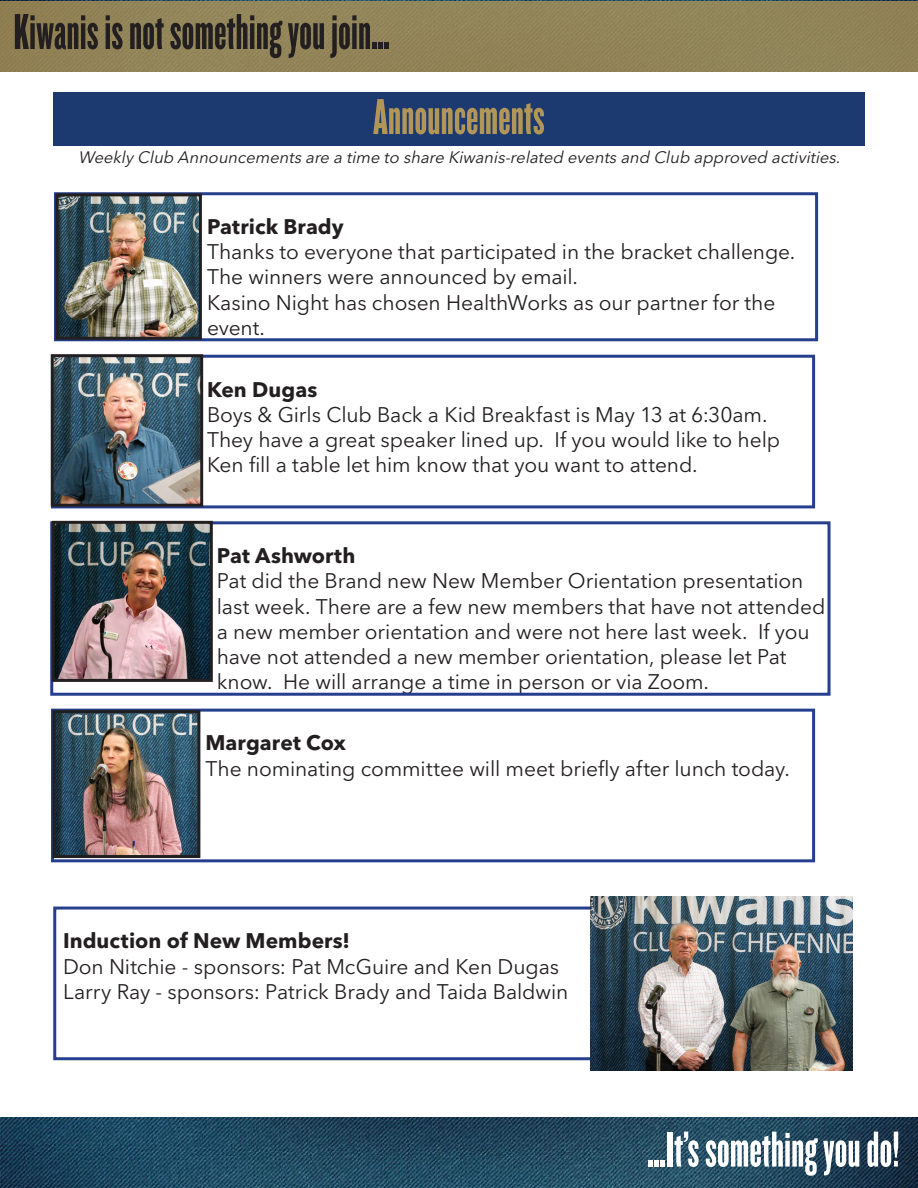
<style>
.page{position:relative;width:918px;height:1188px;background:#fff}
.page>*{position:absolute;margin:0;border:0;box-sizing:border-box;transform-origin:0 0}
.t1{font:52.5px "Knockout HTF67 Full Bantamwt";color:#231f20}
.t2{font:52.5px "Knockout HTF67 Full Bantamwt";color:#fff}
.t3{font:52.5px "Knockout HTF67 Full Bantamwt";color:#b29657}
.t4{font:21px/25.2px "Avenir Next LT Pro";letter-spacing:-.005em;color:#231f20}
.t5{font:700 21px "Avenir Next LT Pro";letter-spacing:.005em;color:#231f20}
.t6{font:italic 16.5px "Avenir Next LT Pro";color:#231f20}
.s1{font-weight:700}
</style>
<div class="page">
<img style="left:0;top:1118px;width:918px;height:70px">
<div style="left:0;top:1px;width:918px;height:70px;background:#918458"></div>
<div style="left:53px;top:92px;width:812px;height:54px;background:#1d3a70"></div>
<div style="left:54px;top:192px;width:764px;height:149px;border:3px solid #253f8e"></div>
<div style="left:50px;top:521px;width:781px;height:175px;border:3px solid #253f8e"></div>
<div style="left:51px;top:355px;width:764px;height:153px;border:3px solid #253f8e"></div>
<div style="left:51px;top:709px;width:764px;height:153px;border:3px solid #253f8e"></div>
<div style="left:53px;top:907px;width:764px;height:153px;border:3px solid #253f8e"></div>
<img style="left:591px;top:896px;width:262px;height:175px">
<img style="left:60px;top:197px;width:138px;height:139px">
<div style="left:56px;top:193px;width:146px;height:147px;border:3px solid #231f20"></div>
<img style="left:55px;top:358px;width:144px;height:145px">
<div style="left:51px;top:354px;width:152px;height:153px;border:3px solid #231f20"></div>
<img style="left:56px;top:525px;width:153px;height:153px">
<div style="left:52px;top:521px;width:161px;height:161px;border:3px solid #231f20"></div>
<img style="left:56px;top:714px;width:140px;height:140px">
<div style="left:52px;top:710px;width:148px;height:148px;border:3px solid #231f20"></div>
<p class="t1" style="left:14px;top:5px;width:378px">Kiwanis is not something you join...</p>
<p class="t3" style="left:373px;top:90px;width:173px">Announcements</p>
<p class="t6" style="left:78px;top:148px;width:767px">Weekly Club Announcements are a time to share Kiwanis-related events and Club approved activities.</p>
<p class="t4" style="left:207px;top:214px;width:590px"><span class="s1">Patrick Brady<br></span>Thanks to everyone that participated in the bracket challenge.<br>The winners were announced by email.</p>
<p class="t4" style="left:207px;top:290px;width:570px">Kasino Night has chosen HealthWorks as our partner for the event.</p>
<p class="t4" style="left:207px;top:377px;width:575px"><span class="s1">Ken Dugas<br></span>Boys &amp; Girls Club Back a Kid Breakfast is May 13 at 6:30am.<br>They have a great speaker lined up. If you would like to help Ken fill a table let him know that you want to attend.</p>
<p class="t4" style="left:217px;top:543px;width:610px"><span class="s1">Pat Ashworth<br></span>Pat did the Brand new New Member Orientation presentation last week. There are a few new members that have not attended a new member orientation and were not here last week. If you have not attended a new member orientation, please let Pat know. He will arrange a time in person or via Zoom.</p>
<p class="t4" style="left:206px;top:730px;width:586px"><span class="s1">Margaret Cox<br></span>The nominating committee will meet briefly after lunch today.</p>
<p class="t5" style="left:63px;top:928px;width:289px">Induction of New Members!</p>
<p class="t4" style="left:63px;top:954px;width:498px">Don Nitchie - sponsors: Pat McGuire and Ken Dugas</p>
<p class="t4" style="left:63px;top:979px;width:507px">Larry Ray - sponsors: Patrick Brady and Taida Baldwin</p>
<p class="t2" style="left:647px;top:1123px;width:254px">...It’s something you do!</p>
</div>
